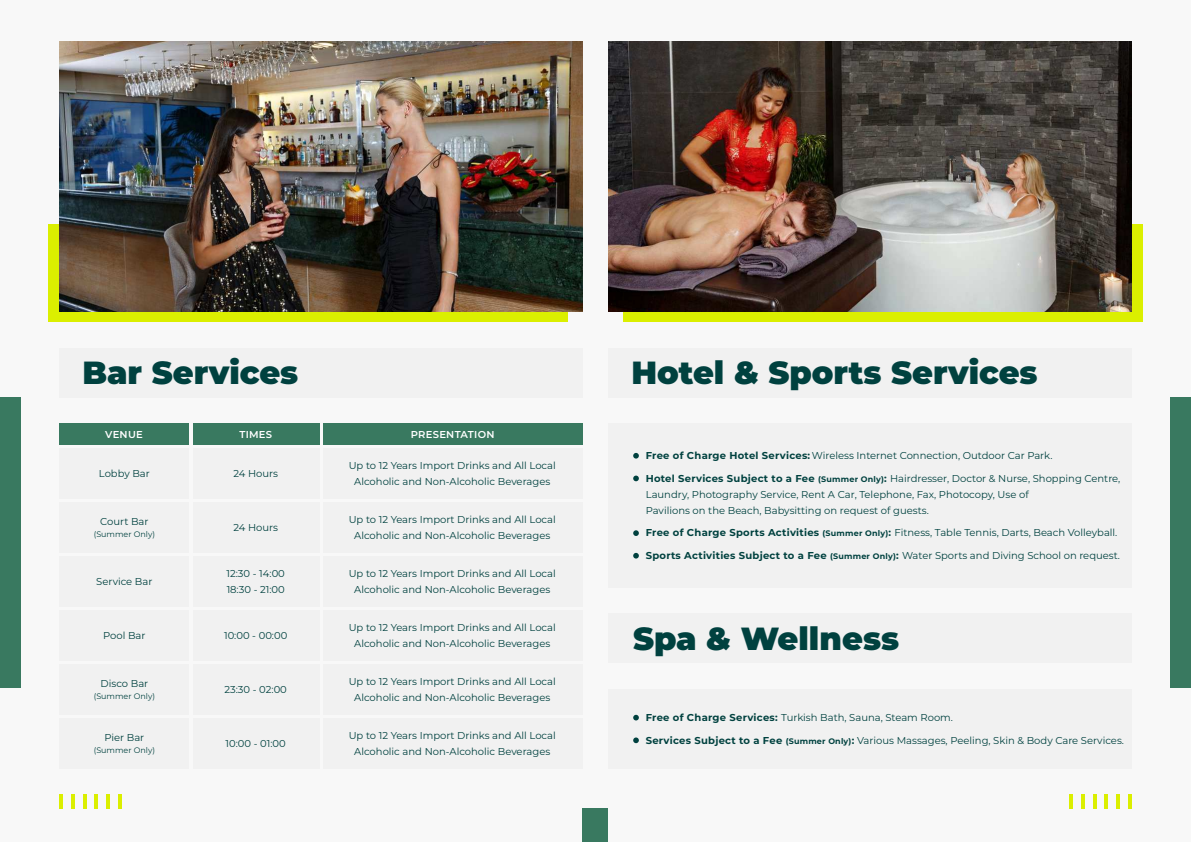
<style>
.page{position:relative;width:1191px;height:842px;background:#f8f8f8}
.page>*{position:absolute;margin:0;border:0;box-sizing:border-box;transform-origin:0 0}
.t1{font:900 32px "Montserrat";color:#00413f}
.t2{font:10px/16px "Montserrat";color:#00413f;text-align:center}
.t3{font:600 10px "Montserrat";letter-spacing:.025em;color:#fff}
.t4{font:8px "Montserrat";color:#00413f}
.s1{font-weight:700}
.s2{font-weight:700;font-size:8px}
</style>
<div class="page">
<div style="left:1170px;top:398px;width:21px;height:290px;background:#397960"></div>
<hr style="left:1069px;top:794px;width:4px;height:14px;background:#dbef00">
<svg style="left:1081px;top:794px;width:3px;height:14px"></svg>
<svg style="left:1093px;top:794px;width:3px;height:14px"></svg>
<hr style="left:1104px;top:794px;width:4px;height:14px;background:#dbef00">
<hr style="left:1116px;top:794px;width:3px;height:14px;background:#dbef00">
<svg style="left:1128px;top:794px;width:3px;height:14px"></svg>
<div style="left:48px;top:225px;width:519px;height:97px;background:#dbef00"></div>
<div style="left:0;top:398px;width:20px;height:290px;background:#397960"></div>
<hr style="left:118px;top:794px;width:4px;height:14px;background:#dbef00">
<hr style="left:106px;top:794px;width:4px;height:14px;background:#dbef00">
<hr style="left:94px;top:794px;width:4px;height:14px;background:#dbef00">
<hr style="left:83px;top:794px;width:4px;height:14px;background:#dbef00">
<hr style="left:71px;top:794px;width:4px;height:14px;background:#dbef00">
<hr style="left:59px;top:794px;width:4px;height:14px;background:#dbef00">
<img style="left:59px;top:41px;width:523px;height:270px">
<div style="left:582px;top:808px;width:26px;height:34px;background:#397960"></div>
<div style="left:59px;top:348px;width:523px;height:50px;background:#f1f1f1"></div>
<div style="left:59px;top:423px;width:130px;height:22px;background:#397960"></div>
<div style="left:323px;top:423px;width:259px;height:22px;background:#397960"></div>
<div style="left:193px;top:423px;width:126px;height:22px;background:#397960"></div>
<div style="left:59px;top:448px;width:130px;height:51px;background:#f1f1f1"></div>
<div style="left:193px;top:448px;width:126px;height:51px;background:#f1f1f1"></div>
<div style="left:323px;top:448px;width:259px;height:51px;background:#f1f1f1"></div>
<div style="left:323px;top:502px;width:259px;height:50px;background:#f1f1f1"></div>
<div style="left:323px;top:556px;width:259px;height:50px;background:#f1f1f1"></div>
<div style="left:323px;top:610px;width:259px;height:50px;background:#f1f1f1"></div>
<div style="left:323px;top:664px;width:259px;height:50px;background:#f1f1f1"></div>
<div style="left:323px;top:718px;width:259px;height:50px;background:#f1f1f1"></div>
<div style="left:59px;top:502px;width:130px;height:50px;background:#f1f1f1"></div>
<div style="left:59px;top:664px;width:130px;height:50px;background:#f1f1f1"></div>
<div style="left:59px;top:718px;width:130px;height:50px;background:#f1f1f1"></div>
<div style="left:193px;top:502px;width:126px;height:50px;background:#f1f1f1"></div>
<div style="left:59px;top:556px;width:130px;height:50px;background:#f1f1f1"></div>
<div style="left:193px;top:556px;width:126px;height:50px;background:#f1f1f1"></div>
<div style="left:59px;top:610px;width:130px;height:50px;background:#f1f1f1"></div>
<div style="left:193px;top:610px;width:126px;height:50px;background:#f1f1f1"></div>
<div style="left:193px;top:664px;width:126px;height:50px;background:#f1f1f1"></div>
<div style="left:193px;top:718px;width:126px;height:50px;background:#f1f1f1"></div>
<div style="left:624px;top:225px;width:519px;height:97px;background:#dbef00"></div>
<img style="left:608px;top:41px;width:523px;height:270px">
<div style="left:608px;top:348px;width:523px;height:50px;background:#f1f1f1"></div>
<div style="left:608px;top:423px;width:523px;height:165px;background:#f1f1f1"></div>
<svg style="left:633px;top:453px;width:6px;height:6px"></svg>
<svg style="left:633px;top:476px;width:6px;height:5px"></svg>
<svg style="left:633px;top:530px;width:6px;height:6px"></svg>
<svg style="left:633px;top:553px;width:6px;height:5px"></svg>
<div style="left:608px;top:613px;width:523px;height:50px;background:#f1f1f1"></div>
<div style="left:608px;top:689px;width:523px;height:79px;background:#f1f1f1"></div>
<svg style="left:633px;top:715px;width:6px;height:5px"></svg>
<svg style="left:633px;top:737px;width:6px;height:6px"></svg>
<h1 class="t1" style="left:82px;top:358px;width:217px">Bar Services</h1>
<p class="t3" style="left:105px;top:429px;width:39px">VENUE</p>
<p class="t3" style="left:239px;top:429px;width:34px">TIMES</p>
<p class="t3" style="left:411px;top:429px;width:85px">PRESENTATION</p>
<p class="t2" style="left:99px;top:466px;width:52px">Lobby Bar</p>
<p class="t2" style="left:233px;top:466px;width:46px">24 Hours</p>
<p class="t2" style="left:349px;top:458px;width:209px">Up to 12 Years Import Drinks and All Local<br>Alcoholic and Non-Alcoholic Beverages</p>
<p class="t2" style="left:349px;top:512px;width:209px">Up to 12 Years Import Drinks and All Local<br>Alcoholic and Non-Alcoholic Beverages</p>
<p class="t2" style="left:349px;top:566px;width:209px">Up to 12 Years Import Drinks and All Local<br>Alcoholic and Non-Alcoholic Beverages</p>
<p class="t2" style="left:349px;top:620px;width:209px">Up to 12 Years Import Drinks and All Local<br>Alcoholic and Non-Alcoholic Beverages</p>
<p class="t2" style="left:349px;top:674px;width:209px">Up to 12 Years Import Drinks and All Local<br>Alcoholic and Non-Alcoholic Beverages</p>
<p class="t2" style="left:349px;top:728px;width:209px">Up to 12 Years Import Drinks and All Local<br>Alcoholic and Non-Alcoholic Beverages</p>
<p class="t2" style="left:100px;top:514px;width:50px">Court Bar</p>
<p class="t4" style="left:94px;top:530px;width:63px">(Summer Only)</p>
<p class="t2" style="left:233px;top:520px;width:46px">24 Hours</p>
<p class="t2" style="left:96px;top:574px;width:58px">Service Bar</p>
<p class="t2" style="left:226px;top:566px;width:60px;text-align:left">12:30 - 14:00<br>18:30 - 21:00</p>
<p class="t2" style="left:103px;top:628px;width:44px">Pool Bar</p>
<p class="t2" style="left:224px;top:628px;width:65px">10:00 - 00:00</p>
<p class="t2" style="left:100px;top:676px;width:49px">Disco Bar</p>
<p class="t4" style="left:94px;top:692px;width:63px">(Summer Only)</p>
<p class="t2" style="left:104px;top:730px;width:41px">Pier Bar</p>
<p class="t4" style="left:94px;top:746px;width:63px">(Summer Only)</p>
<p class="t2" style="left:224px;top:682px;width:64px">23:30 - 02:00</p>
<p class="t2" style="left:226px;top:736px;width:62px">10:00 - 01:00</p>
<h1 class="t1" style="left:631px;top:358px;width:408px">Hotel &amp; Sports Services</h1>
<p class="t2" style="left:646px;top:448px;width:408px"><span class="s1">Free of Charge Hotel Services:</span> Wireless Internet Connection, Outdoor Car Park.</p>
<p class="t2" style="left:646px;top:470px;width:476px;text-align:left"><span class="s1">Hotel Services Subject to a Fee</span> <span class="s2">(Summer Only)</span><span class="s1">:</span> Hairdresser, Doctor &amp; Nurse, Shopping Centre,<br>Laundry, Photography Service, Rent A Car, Telephone, Fax, Photocopy, Use of<br>Pavilions on the Beach, Babysitting on request of guests.</p>
<p class="t2" style="left:646px;top:525px;width:473px"><span class="s1">Free of Charge Sports Activities</span> <span class="s2">(Summer Only)</span><span class="s1">:</span> Fitness, Table Tennis, Darts, Beach Volleyball.</p>
<p class="t2" style="left:646px;top:548px;width:476px"><span class="s1">Sports Activities Subject to a Fee</span> <span class="s2">(Summer Only)</span><span class="s1">:</span> Water Sports and Diving School on request.</p>
<h1 class="t1" style="left:633px;top:623px;width:267px">Spa &amp; Wellness</h1>
<p class="t2" style="left:646px;top:710px;width:309px"><span class="s1">Free of Charge Services:</span> Turkish Bath, Sauna, Steam Room.</p>
<p class="t2" style="left:646px;top:732px;width:480px"><span class="s1">Services Subject to a Fee</span> <span class="s2">(Summer Only)</span><span class="s1">:</span> Various Massages, Peeling, Skin &amp; Body Care Services.</p>
</div>
